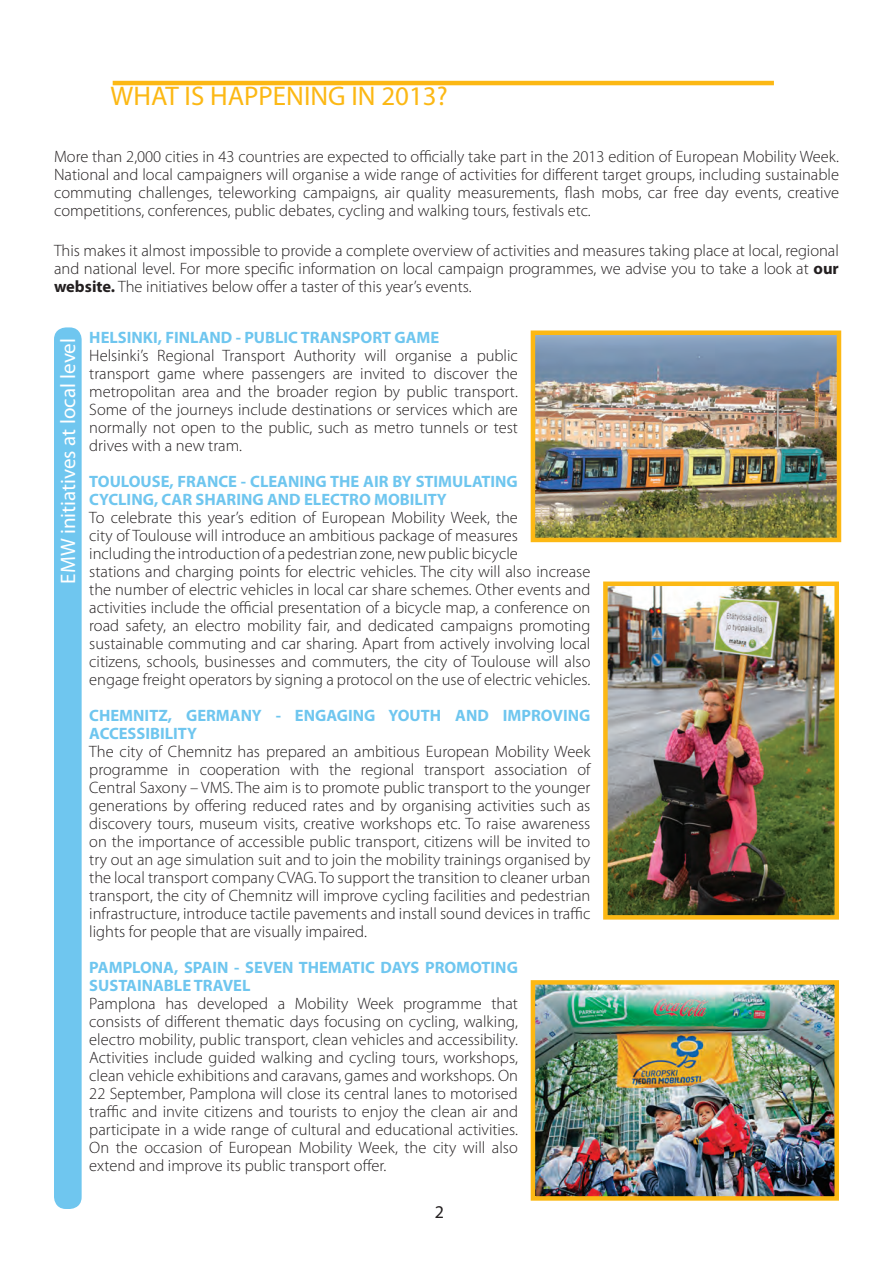
<style>
.page{position:relative;width:893px;height:1263px;background:#fff}
.page>*{position:absolute;margin:0;border:0;box-sizing:border-box;transform-origin:0 0}
.t1{font:27px "Myriad Pro";color:#fcb814}
.t2{font:21px "Myriad Pro";color:#fff}
.t3{font:18px "Myriad Pro";color:#231f20}
.t4{font:300 16.5px/18px "Myriad Pro";color:#231f20;text-align:justify}
.t5{font:700 16.5px/18px "Myriad Pro";color:#6fc6ef}
.s1{font-weight:700}
</style>
<div class="page">
<hr style="left:113px;top:81px;width:661px;height:4px;background:#fcb814">
<div style="left:54px;top:327px;width:28px;height:882px;background:#6fc6ef;border-radius:12px"></div>
<img style="left:608px;top:586px;width:226px;height:328px">
<div style="left:603px;top:581px;width:236px;height:338px;border:4px solid #fcb814"></div>
<img style="left:536px;top:335px;width:300px;height:202px">
<div style="left:531px;top:330px;width:310px;height:212px;border:4px solid #fcb814"></div>
<img style="left:536px;top:985px;width:298px;height:211px">
<div style="left:531px;top:980px;width:308px;height:221px;border:4px solid #fcb814"></div>
<h1 class="t1" style="left:111px;top:80px;width:339px">WHAT IS HAPPENING IN 2013?</h1>
<p class="t4" style="left:54px;top:148px;width:786px">More than 2,000 cities in 43 countries are expected to officially take part in the 2013 edition of European Mobility Week.<br>National and local campaigners will organise a wide range of activities for different target groups, including sustainable commuting challenges, teleworking campaigns, air quality measurements, flash mobs, car free day events, creative competitions, conferences, public debates, cycling and walking tours, festivals etc.</p>
<p class="t4" style="left:54px;top:241px;width:786px">This makes it almost impossible to provide a complete overview of activities and measures taking place at local, regional and national level. For more specific information on local campaign programmes, we advise you to take a look at <span class="s1">our website.</span> The initiatives below offer a taster of this year’s events.</p>
<p class="t2" style="left:55px;top:584px;width:247px;rotate:-90deg">EMW initiatives at local level</p>
<p class="t5" style="left:89px;top:328px;width:352px">HELSINKI, FINLAND - PUBLIC TRANSPORT GAME</p>
<p class="t4" style="left:89px;top:346px;width:430px">Helsinki’s Regional Transport Authority will organise a public transport game where passengers are invited to discover the metropolitan area and the broader region by public transport.<br>Some of the journeys include destinations or services which are normally not open to the public, such as metro tunnels or test drives with a new tram.</p>
<p class="t5" style="left:89px;top:472px;width:430px">TOULOUSE, FRANCE - CLEANING THE AIR BY STIMULATING<br>CYCLING, CAR SHARING AND ELECTRO MOBILITY</p>
<p class="t4" style="left:89px;top:508px;width:503px;text-align:left">To celebrate this year’s edition of European Mobility Week, the<br>city of Toulouse will introduce an ambitious package of measures<br>including the introduction of a pedestrian zone, new public bicycle<br>stations and charging points for electric vehicles. The city will also increase the number of electric vehicles in local car share schemes. Other events and activities include the official presentation of a bicycle map, a conference on road safety, an electro mobility fair, and dedicated campaigns promoting sustainable commuting and car sharing. Apart from actively involving local citizens, schools, businesses and commuters, the city of Toulouse will also engage freight operators by signing a protocol on the use of electric vehicles.</p>
<p class="t5" style="left:89px;top:706px;width:503px">CHEMNITZ, GERMANY - ENGAGING YOUTH AND IMPROVING<br>ACCESSIBILITY</p>
<p class="t4" style="left:89px;top:742px;width:503px">The city of Chemnitz has prepared an ambitious European Mobility Week programme in cooperation with the regional transport association of Central Saxony – VMS. The aim is to promote public transport to the younger generations by offering reduced rates and by organising activities such as discovery tours, museum visits, creative workshops etc. To raise awareness on the importance of accessible public transport, citizens will be invited to try out an age simulation suit and to join the mobility trainings organised by the local transport company CVAG. To support the transition to cleaner urban transport, the city of Chemnitz will improve cycling facilities and pedestrian infrastructure, introduce tactile pavements and install sound devices in traffic lights for people that are visually impaired.</p>
<p class="t5" style="left:89px;top:958px;width:430px">PAMPLONA, SPAIN - SEVEN THEMATIC DAYS PROMOTING<br>SUSTAINABLE TRAVEL</p>
<p class="t4" style="left:89px;top:994px;width:430px">Pamplona has developed a Mobility Week programme that consists of different thematic days focusing on cycling, walking, electro mobility, public transport, clean vehicles and accessibility.<br>Activities include guided walking and cycling tours, workshops, clean vehicle exhibitions and caravans, games and workshops. On 22 September, Pamplona will close its central lanes to motorised traffic and invite citizens and tourists to enjoy the clean air and participate in a wide range of cultural and educational activities.<br>On the occasion of European Mobility Week, the city will also extend and improve its public transport offer.</p>
<p class="t3" style="left:435px;top:1201px;width:11px">2</p>
</div>
